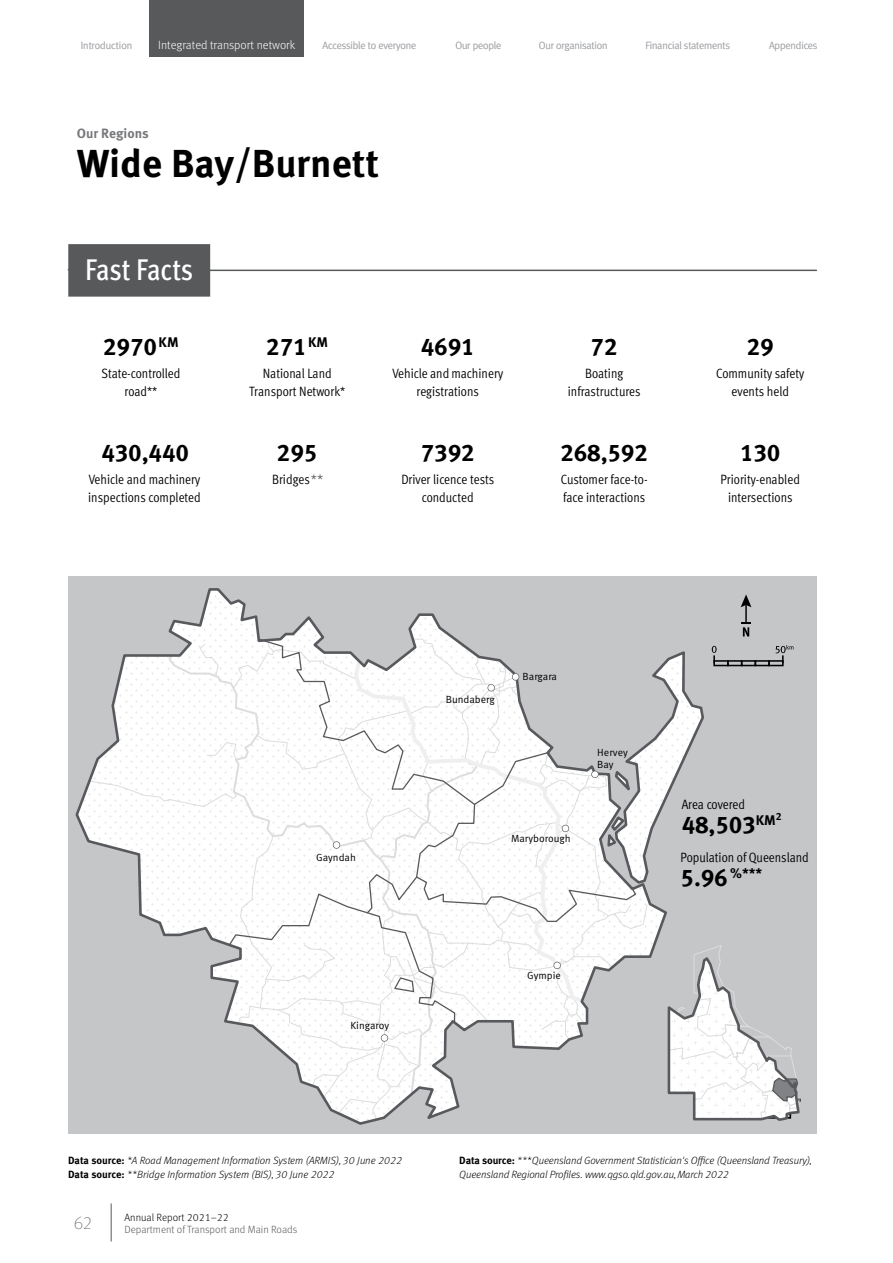
<style>
.page{position:relative;width:893px;height:1263px;background:#fff}
.page>*{position:absolute;margin:0;border:0;box-sizing:border-box;transform-origin:0 0}
.Heading_2_-_MAPS_-_2{font:700 39px "Meta Pro";color:#000}
.t1{font:500 condensed 30px "Meta Pro";letter-spacing:-.005em;color:#fff}
.Infographic_numbers{font:700 24px "Meta Pro";letter-spacing:-.01em;color:#000}
.t2{font:100 18px "Meta Pro";color:#58595b}
.Infographic_descript{font:13.5px/18px "Meta Pro Cond Norm";color:#000;text-align:center}
.t3{font:700 13.5px "Meta Pro";color:#77787b}
.t4{font:300 12px "Meta Pro";color:#fff}
.t5{font:italic 300 10.5px/13.5px "Meta Pro";letter-spacing:-.01em;color:#000}
.t6{font:300 10.5px "Meta Pro";letter-spacing:-.01em;color:#a7a9ac}
.t7{font:300 10.5px "Meta Pro";color:#58595b}
.t8{font:300 10.5px "Meta Pro";color:#010101}
.t9{font:10.35px/12.5px "Meta Pro Norm";color:#000}
.s1{font-family:"Meta Pro Norm Ita";color:#636466}
.s2{font-weight:700;font-style:normal}
</style>
<div class="page">
<div style="left:68px;top:576px;width:748px;height:558px;background:#c4c6c8"></div>
<hr style="left:183px;top:270px;width:633px;height:1px;background:#58595b">
<div style="left:68px;top:244px;width:142px;height:53px;background:#58595b"></div>
<hr style="left:111px;top:1203px;width:1px;height:38px;background:#58595b">
<div style="left:150px;top:0;width:154px;height:57px;background:#58595b"></div>
<hr style="left:745px;top:603px;width:2px;height:20px;background:#000">
<svg style="left:741px;top:594px;width:10px;height:13px"></svg>
<svg style="left:76px;top:588px;width:362px;height:537px"></svg>
<svg style="left:89px;top:622px;width:712px;height:499px"></svg>
<p class="t6" style="left:81px;top:38px;width:53px">Introduction</p>
<p class="t4" style="left:158px;top:37px;width:139px">Integrated transport network</p>
<p class="t6" style="left:323px;top:38px;width:95px">Accessible to everyone</p>
<p class="t6" style="left:455px;top:38px;width:47px">Our people</p>
<p class="t6" style="left:539px;top:38px;width:70px">Our organisation</p>
<p class="t6" style="left:645px;top:38px;width:86px">Financial statements</p>
<p class="t6" style="left:769px;top:38px;width:50px">Appendices</p>
<p class="t3" style="left:77px;top:122px;width:74px">Our Regions</p>
<p class="Heading_2_-_MAPS_-_2" style="left:77px;top:133px;width:304px">Wide Bay/Burnett</p>
<h2 class="t1" style="left:85px;top:247px;width:109px">Fast Facts</h2>
<p class="Infographic_numbers" style="left:103px;top:328px;width:77px">2970<sup>KM</sup></p>
<p class="Infographic_numbers" style="left:266px;top:328px;width:63px">271<sup>KM</sup></p>
<p class="Infographic_descript" style="left:101px;top:364px;width:81px">State-controlled road**</p>
<p class="Infographic_descript" style="left:249px;top:364px;width:98px">National Land<br>Transport Network*</p>
<p class="Infographic_numbers" style="left:101px;top:434px;width:89px">430,440</p>
<p class="Infographic_numbers" style="left:277px;top:434px;width:42px">295</p>
<p class="Infographic_descript" style="left:88px;top:469px;width:114px;text-align:left">Vehicle and machinery inspections completed</p>
<p class="Infographic_descript" style="left:272px;top:469px;width:52px">Bridges<span class="s1">**</span></p>
<p class="Infographic_numbers" style="left:421px;top:328px;width:55px">4691</p>
<p class="Infographic_numbers" style="left:591px;top:328px;width:29px">72</p>
<p class="Infographic_descript" style="left:568px;top:364px;width:74px">Boating infrastructures</p>
<p class="Infographic_descript" style="left:392px;top:364px;width:112px">Vehicle and machinery registrations</p>
<p class="Infographic_numbers" style="left:421px;top:434px;width:55px">7392</p>
<p class="Infographic_descript" style="left:401px;top:469px;width:94px">Driver licence tests conducted</p>
<p class="Infographic_numbers" style="left:560px;top:434px;width:89px">268,592</p>
<p class="Infographic_descript" style="left:561px;top:469px;width:88px;text-align:left">Customer face-to&shy;face interactions</p>
<p class="Infographic_numbers" style="left:747px;top:328px;width:29px">29</p>
<p class="Infographic_descript" style="left:716px;top:364px;width:89px">Community safety events held</p>
<p class="Infographic_numbers" style="left:740px;top:434px;width:42px">130</p>
<p class="Infographic_descript" style="left:721px;top:469px;width:81px">Priority-enabled intersections</p>
<p class="t9" style="left:316px;top:850px;width:41px">Gayndah</p>
<p class="t9" style="left:350px;top:1019px;width:40px">Kingaroy</p>
<p class="t9" style="left:446px;top:692px;width:51px">Bundaberg</p>
<p class="t9" style="left:523px;top:669px;width:36px">Bargara</p>
<p class="t9" style="left:511px;top:832px;width:61px">Maryborough</p>
<p class="t9" style="left:597px;top:745px;width:32px">Hervey<br>Bay</p>
<p class="t9" style="left:527px;top:969px;width:35px">Gympie</p>
<p class="Infographic_descript" style="left:682px;top:794px;width:65px">Area covered</p>
<p class="Infographic_numbers" style="left:682px;top:806px;width:101px">48,503<sup>KM</sup><sup>2</sup></p>
<p class="Infographic_descript" style="left:681px;top:848px;width:130px">Population of Queensland</p>
<p class="Infographic_numbers" style="left:681px;top:859px;width:83px">5.96 <sup>%***</sup></p>
<p class="t5" style="left:68px;top:1153px;width:335px"><span class="s2">Data source:</span> *A Road Management Information System (ARMIS), 30 June 2022<br><span class="s2">Data source:</span> **Bridge Information System (BIS), 30 June 2022</p>
<p class="t5" style="left:459px;top:1153px;width:353px"><span class="s2">Data source:</span> ***Queensland Government Statistician's Office (Queensland Treasury),<br>Queensland Regional Profiles. www.qgso.qld.gov.au, March 2022</p>
<h3 class="t2" style="left:74px;top:1211px;width:20px">62</h3>
<p class="t8" style="left:125px;top:1209px;width:106px">Annual Report 2021–22</p>
<p class="t7" style="left:125px;top:1222px;width:174px">Department of Transport and Main Roads</p>
</div>
